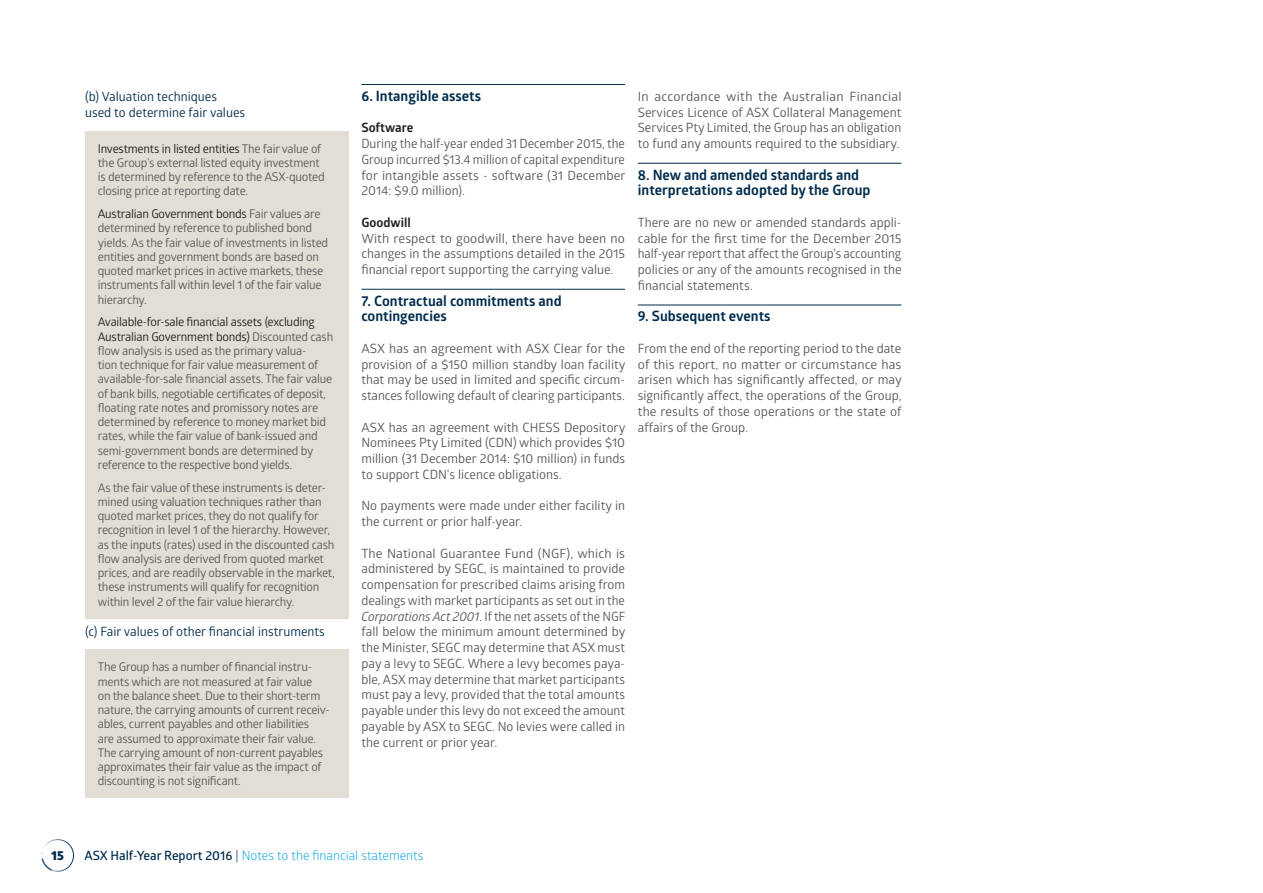
<style>
.page{position:relative;width:1263px;height:893px;background:#fff}
.page>*{position:absolute;margin:0;border:0;box-sizing:border-box;transform-origin:0 0}
.t1{font:700 14.25px/15.8px "Glober";color:#002c4d}
.t2{font:12.75px/15.8px "Glober";color:#575756;text-align:justify}
.t3{font:12.75px/15.8px "Glober";color:#002c4d}
.t4{font:12.75px "Glober";color:#009fe3}
.t5{font:700 12.75px "Glober";color:#1d1d1b}
.t6{font:800 12.75px "Glober";color:#002c4d}
.t7{font:12px/14.2px "Glober";letter-spacing:-.02em;color:#575756}
.s1{color:#1d1d1b}
.s2{font-style:italic}
.s3{font-weight:600;color:#002c4d}
.s4{color:#002c4d}
</style>
<div class="page">
<div style="left:42px;top:839px;width:32px;height:32px;border:1px solid #fff;border-radius:50%"></div>
<svg style="left:41px;top:852px;width:13px;height:20px"></svg>
<div style="left:85px;top:131px;width:264px;height:488px;background:#e3ded5"></div>
<div style="left:85px;top:650px;width:264px;height:148px;background:#e3ded5"></div>
<hr style="left:361px;top:84px;width:264px;height:1px;background:#002c4d">
<hr style="left:361px;top:289px;width:264px;height:1px;background:#002c4d">
<hr style="left:638px;top:163px;width:263px;height:1px;background:#002c4d">
<hr style="left:638px;top:305px;width:263px;height:1px;background:#002c4d">
<p class="t3" style="left:85px;top:88px;width:162px">(b) Valuation techniques used to determine fair values</p>
<p class="t7" style="left:98px;top:141px;width:229px"><span class="s1">Investments in listed entities</span> The fair value of the Group’s external listed equity investment is determined by reference to the ASX-quoted closing price at reporting date.</p>
<p class="t7" style="left:98px;top:206px;width:232px"><span class="s1">Australian Government bonds</span> Fair values are determined by reference to published bond yields. As the fair value of investments in listed entities and government bonds are based on quoted market prices in active markets, these instruments fall within level 1 of the fair value hierarchy.</p>
<p class="t7" style="left:98px;top:315px;width:237px"><span class="s1">Available-for-sale financial assets (excluding Australian Government bonds)</span> Discounted cash flow analysis is used as the primary valua-<br>tion technique for fair value measurement of available-for-sale financial assets. The fair value of bank bills, negotiable certificates of deposit, floating rate notes and promissory notes are determined by reference to money market bid rates, while the fair value of bank-issued and semi-government bonds are determined by reference to the respective bond yields.</p>
<p class="t7" style="left:98px;top:480px;width:238px">As the fair value of these instruments is deter&shy;mined using valuation techniques rather than quoted market prices, they do not qualify for recognition in level 1 of the hierarchy. However, as the inputs (rates) used in the discounted cash flow analysis are derived from quoted market prices, and are readily observable in the market, these instruments will qualify for recognition within level 2 of the fair value hierarchy.</p>
<p class="t3" style="left:85px;top:623px;width:241px">(c) Fair values of other financial instruments</p>
<p class="t7" style="left:98px;top:660px;width:234px">The Group has a number of financial instru&shy;ments which are not measured at fair value<br>on the balance sheet. Due to their short-term nature, the carrying amounts of current receiv&shy;ables, current payables and other liabilities<br>are assumed to approximate their fair value.<br>The carrying amount of non-current payables approximates their fair value as the impact of discounting is not significant.</p>
<p class="t1" style="left:361px;top:88px;width:121px">6. Intangible assets</p>
<p class="t5" style="left:361px;top:119px;width:53px">Software</p>
<p class="t2" style="left:361px;top:135px;width:266px">During the half-year ended 31 December 2015, the Group incurred $13.4 million of capital expenditure for intangible assets - software (31 December 2014: $9.0 million).</p>
<p class="t5" style="left:361px;top:213px;width:51px">Goodwill</p>
<p class="t2" style="left:361px;top:230px;width:265px">With respect to goodwill, there have been no changes in the assumptions detailed in the 2015 financial report supporting the carrying value.</p>
<p class="t1" style="left:361px;top:292px;width:202px">7. Contractual commitments and contingencies</p>
<p class="t2" style="left:361px;top:340px;width:265px">ASX has an agreement with ASX Clear for the provision of a $150 million standby loan facility that may be used in limited and specific circum&shy;stances following default of clearing participants.</p>
<p class="t2" style="left:361px;top:419px;width:265px">ASX has an agreement with CHESS Depository Nominees Pty Limited (CDN) which provides $10 million (31 December 2014: $10 million) in funds to support CDN’s licence obligations.</p>
<p class="t2" style="left:361px;top:497px;width:265px">No payments were made under either facility in the current or prior half-year.</p>
<p class="t2" style="left:361px;top:545px;width:265px">The National Guarantee Fund (NGF), which is administered by SEGC, is maintained to provide compensation for prescribed claims arising from dealings with market participants as set out in the <span class="s2">Corporations Act 2001</span>. If the net assets of the NGF fall below the minimum amount determined by the Minister, SEGC may determine that ASX must pay a levy to SEGC. Where a levy becomes paya&shy;ble, ASX may determine that market participants must pay a levy, provided that the total amounts payable under this levy do not exceed the amount payable by ASX to SEGC. No levies were called in the current or prior year.</p>
<p class="t2" style="left:638px;top:88px;width:265px">In accordance with the Australian Financial Services Licence of ASX Collateral Management Services Pty Limited, the Group has an obligation to fund any amounts required to the subsidiary.</p>
<p class="t1" style="left:638px;top:166px;width:234px">8. New and amended standards and interpretations adopted by the Group</p>
<p class="t2" style="left:638px;top:214px;width:265px">There are no new or amended standards appli&shy;cable for the first time for the December 2015 half-year report that affect the Group’s accounting policies or any of the amounts recognised in the financial statements.</p>
<p class="t1" style="left:638px;top:308px;width:134px">9. Subsequent events</p>
<p class="t2" style="left:638px;top:340px;width:265px">From the end of the reporting period to the date of this report, no matter or circumstance has arisen which has significantly affected, or may significantly affect, the operations of the Group, the results of those operations or the state of affairs of the Group.</p>
<p class="t6" style="left:52px;top:846px;width:14px">15</p>
<p class="t4" style="left:84px;top:847px;width:341px"><span class="s3">ASX Half-Year Report 2016</span> <span class="s4">|</span> Notes to the financial statements</p>
</div>
